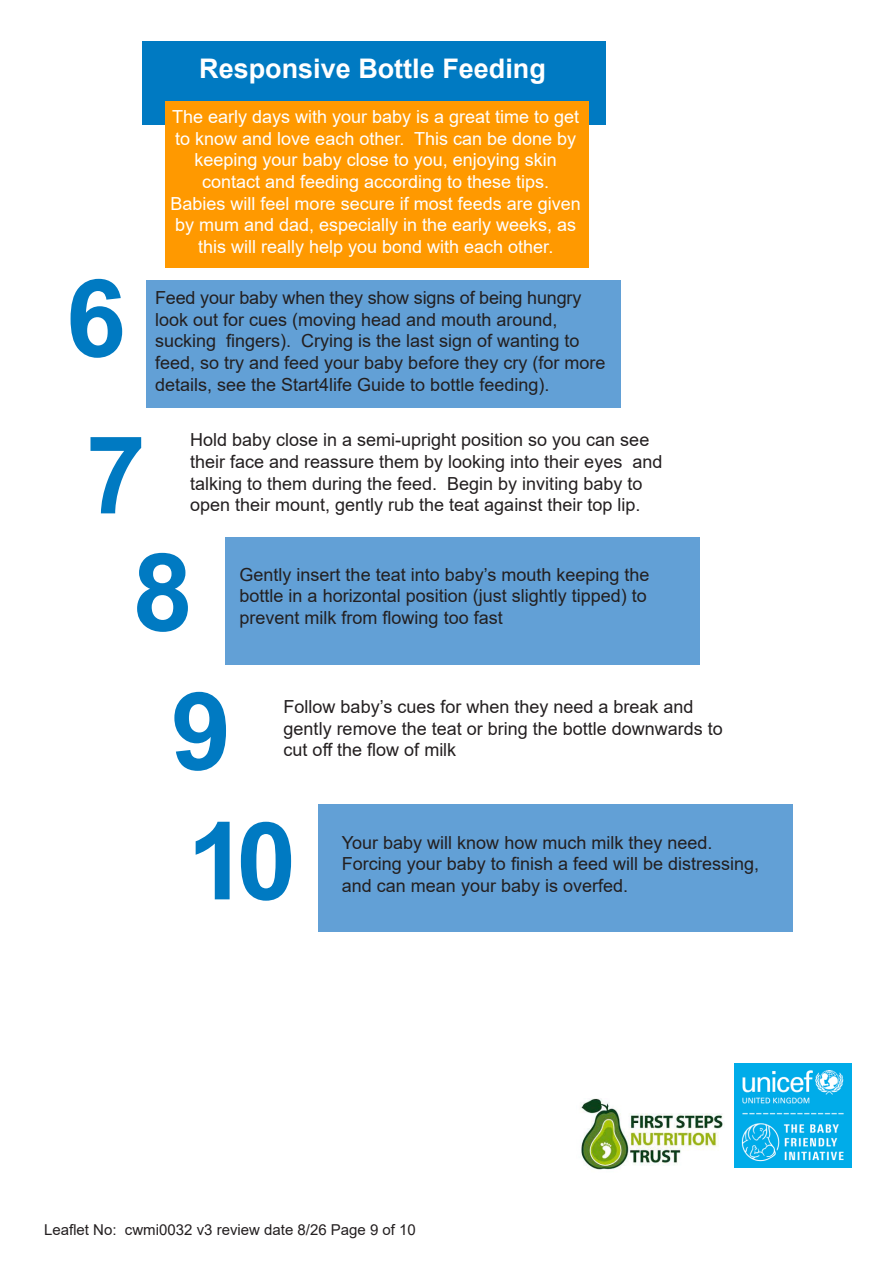
<style>
.page{position:relative;width:893px;height:1263px;background:#fff}
.page>*{position:absolute;margin:0;border:0;box-sizing:border-box;transform-origin:0 0}
.t1{font:700 108px "Arial";color:#007ac2}
.t2{font:700 27px "Arial";color:#fff}
.t3{font:18px/21.6px "Arial";color:#231f20}
.t4{font:18px/21.6px "Arial";color:#fff;text-align:center}
.t5{font:15px "Arial";color:#231f20}
</style>
<div class="page">
<div style="left:318px;top:805px;width:475px;height:127px;background:#62a0d6"></div>
<div style="left:146px;top:280px;width:475px;height:127px;background:#62a0d6"></div>
<div style="left:225px;top:537px;width:475px;height:127px;background:#62a0d6"></div>
<div style="left:142px;top:41px;width:464px;height:84px;background:#007ac2"></div>
<div style="left:165px;top:102px;width:424px;height:166px;background:#f90"></div>
<img style="left:580px;top:1099px;width:143px;height:71px">
<img style="left:734px;top:1064px;width:117px;height:103px">
<p class="t2" style="left:199px;top:50px;width:348px">Responsive Bottle Feeding</p>
<p class="t4" style="left:172px;top:106px;width:409px">The early days with your baby is a great time to get to know and love each other. This can be done by keeping your baby close to you, enjoying skin</p>
<p class="t4" style="left:202px;top:171px;width:349px">contact and feeding according to these tips.</p>
<p class="t4" style="left:171px;top:192px;width:412px">Babies will feel more secure if most feeds are given by mum and dad, especially in the early weeks, as this will really help you bond with each other.</p>
<p class="t1" style="left:66px;top:242px;width:62px">6</p>
<p class="t3" style="left:155px;top:287px;width:452px">Feed your baby when they show signs of being hungry look out for cues (moving head and mouth around, sucking fingers). Crying is the last sign of wanting to feed, so try and feed your baby before they cry (for more details, see the Start4life Guide to bottle feeding).</p>
<p class="t3" style="left:190px;top:429px;width:474px">Hold baby close in a semi-upright position so you can see their face and reassure them by looking into their eyes and talking to them during the feed. Begin by inviting baby to open their mount, gently rub the teat against their top lip.</p>
<p class="t1" style="left:86px;top:399px;width:62px">7</p>
<p class="t1" style="left:133px;top:516px;width:62px">8</p>
<p class="t3" style="left:240px;top:564px;width:411px">Gently insert the teat into baby’s mouth keeping the bottle in a horizontal position (just slightly tipped) to prevent milk from flowing too fast</p>
<p class="t1" style="left:171px;top:655px;width:62px">9</p>
<p class="t3" style="left:284px;top:696px;width:411px">Follow baby’s cues for when they need a break and</p>
<p class="t3" style="left:284px;top:717px;width:441px">gently remove the teat or bring the bottle downwards to cut off the flow of milk</p>
<p class="t1" style="left:187px;top:785px;width:111px">10</p>
<p class="t3" style="left:342px;top:831px;width:372px">Your baby will know how much milk they need.</p>
<p class="t3" style="left:342px;top:853px;width:419px">Forcing your baby to finish a feed will be distressing, and can mean your baby is overfed.</p>
<p class="t5" style="left:44px;top:1219px;width:373px">Leaflet No: cwmi0032 v3 review date 8/26 Page 9 of 10</p>
</div>
